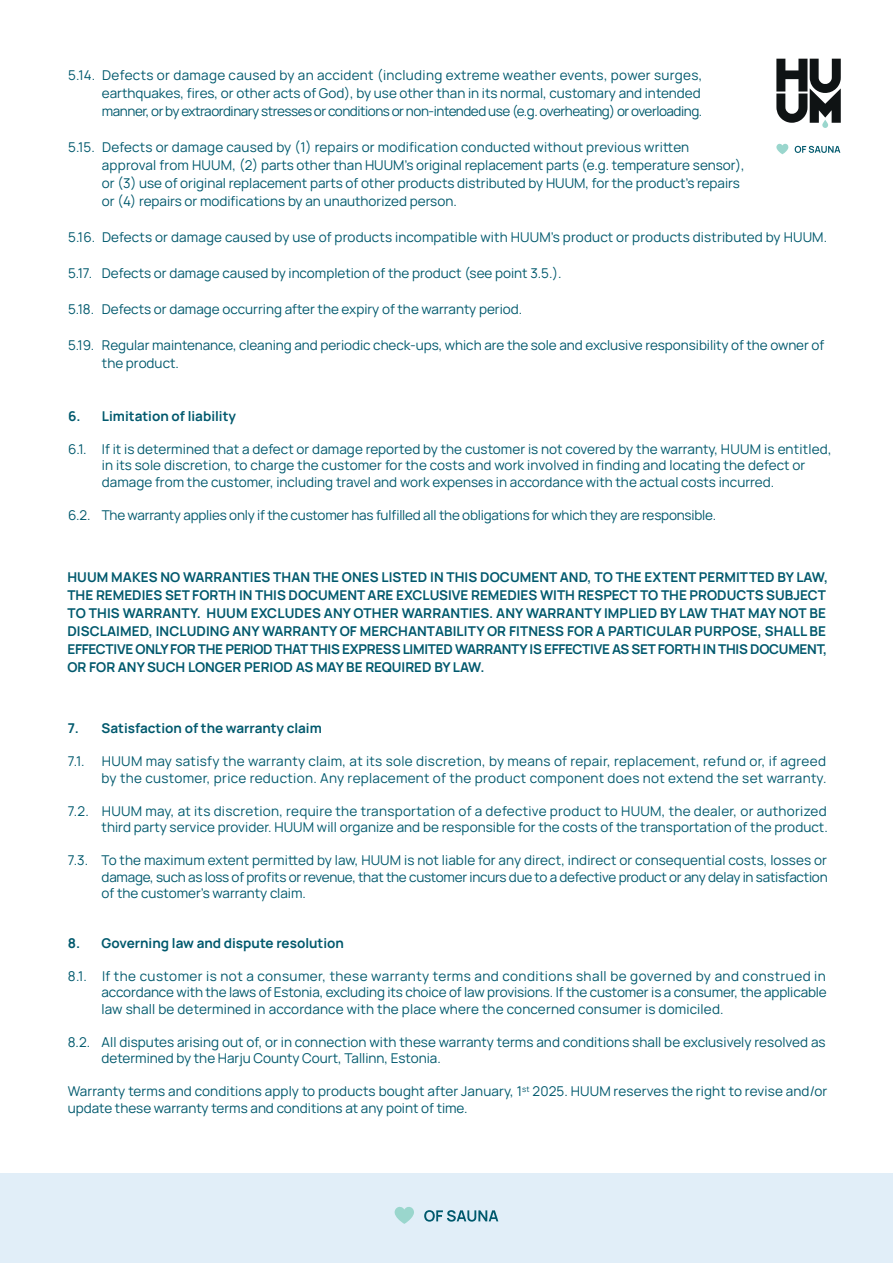
<style>
.page{position:relative;width:893px;height:1263px;background:#fff}
.page>*{position:absolute;margin:0;border:0;box-sizing:border-box;transform-origin:0 0}
.t1{font:13.5px/16.5px "Manrope";color:#00596d}
.t2{font:700 13.5px/18px "Manrope";color:#00596d}
.t3{font:13.5px/16.5px "Manrope";letter-spacing:.025em;color:#00596d}
</style>
<div class="page">
<svg style="left:776px;top:59px;width:65px;height:69px"></svg>
<svg style="left:776px;top:143px;width:13px;height:11px"></svg>
<svg style="left:795px;top:146px;width:45px;height:7px"></svg>
<div style="left:0;top:1174px;width:893px;height:89px;background:#e1eef8"></div>
<svg style="left:395px;top:1207px;width:19px;height:17px"></svg>
<svg style="left:424px;top:1210px;width:74px;height:11px"></svg>
<p class="t1" style="left:102px;top:66px;width:602px;line-height:18px;text-indent:-34px">5.14. Defects or damage caused by an accident (including extreme weather events, power surges, earthquakes, fires, or other acts of God), by use other than in its normal, customary and intended manner, or by extraordinary stresses or conditions or non-intended use (e.g. overheating) or overloading.</p>
<p class="t1" style="left:102px;top:138px;width:644px;line-height:18px;text-indent:-34px">5.15. Defects or damage caused by (1) repairs or modification conducted without previous written approval from HUUM, (2) parts other than HUUM’s original replacement parts (e.g. temperature sensor), or (3) use of original replacement parts of other products distributed by HUUM, for the product’s repairs or (4) repairs or modifications by an unauthorized person.</p>
<p class="t1" style="left:68px;top:229px;width:761px">5.16. Defects or damage caused by use of products incompatible with HUUM’s product or products distributed by HUUM.</p>
<p class="t1" style="left:68px;top:265px;width:495px">5.17. Defects or damage caused by incompletion of the product (see point 3.5.).</p>
<p class="t1" style="left:68px;top:301px;width:456px">5.18. Defects or damage occurring after the expiry of the warranty period.</p>
<p class="t1" style="left:102px;top:336px;width:724px;line-height:18px;text-indent:-34px">5.19. Regular maintenance, cleaning and periodic check-ups, which are the sole and exclusive responsibility of the owner of the product.</p>
<p class="t2" style="left:68px;top:406px;width:169px">6. Limitation of liability</p>
<p class="t1" style="left:102px;top:440px;width:731px;text-indent:-34px">6.1. If it is determined that a defect or damage reported by the customer is not covered by the warranty, HUUM is entitled, in its sole discretion, to charge the customer for the costs and work involved in finding and locating the defect or damage from the customer, including travel and work expenses in accordance with the actual costs incurred.</p>
<p class="t1" style="left:68px;top:506px;width:649px">6.2. The warranty applies only if the customer has fulfilled all the obligations for which they are responsible.</p>
<p class="t2" style="left:67px;top:567px;width:762px">HUUM MAKES NO WARRANTIES THAN THE ONES LISTED IN THIS DOCUMENT AND, TO THE EXTENT PERMITTED BY LAW, THE REMEDIES SET FORTH IN THIS DOCUMENT ARE EXCLUSIVE REMEDIES WITH RESPECT TO THE PRODUCTS SUBJECT TO THIS WARRANTY. HUUM EXCLUDES ANY OTHER WARRANTIES. ANY WARRANTY IMPLIED BY LAW THAT MAY NOT BE DISCLAIMED, INCLUDING ANY WARRANTY OF MERCHANTABILITY OR FITNESS FOR A PARTICULAR PURPOSE, SHALL BE EFFECTIVE ONLY FOR THE PERIOD THAT THIS EXPRESS LIMITED WARRANTY IS EFFECTIVE AS SET FORTH IN THIS DOCUMENT, OR FOR ANY SUCH LONGER PERIOD AS MAY BE REQUIRED BY LAW.</p>
<p class="t2" style="left:68px;top:719px;width:256px">7. Satisfaction of the warranty claim</p>
<p class="t1" style="left:68px;top:753px;width:18px">7.1.</p>
<p class="t3" style="left:102px;top:753px;width:726px">HUUM may satisfy the warranty claim, at its sole discretion, by means of repair, replacement, refund or, if agreed by the customer, price reduction. Any replacement of the product component does not extend the set warranty.</p>
<p class="t1" style="left:68px;top:802px;width:762px;text-align:right">7.2. HUUM may, at its discretion, require the transportation of a defective product to HUUM, the dealer, or authorized third party service provider. HUUM will organize and be responsible for the costs of the transportation of the product.</p>
<p class="t1" style="left:102px;top:852px;width:728px;text-align:justify;text-indent:-34px">7.3. To the maximum extent permitted by law, HUUM is not liable for any direct, indirect or consequential costs, losses or damage, such as loss of profits or revenue, that the customer incurs due to a defective product or any delay in satisfaction of the customer’s warranty claim.</p>
<p class="t2" style="left:68px;top:933px;width:278px">8. Governing law and dispute resolution</p>
<p class="t1" style="left:102px;top:967px;width:727px;text-align:justify;text-indent:-34px">8.1. If the customer is not a consumer, these warranty terms and conditions shall be governed by and construed in accordance with the laws of Estonia, excluding its choice of law provisions. If the customer is a consumer, the applicable law shall be determined in accordance with the place where the concerned consumer is domiciled.</p>
<p class="t1" style="left:102px;top:1033px;width:726px;text-indent:-34px">8.2. All disputes arising out of, or in connection with these warranty terms and conditions shall be exclusively resolved as determined by the Harju County Court, Tallinn, Estonia.</p>
<p class="t1" style="left:68px;top:1083px;width:761px">Warranty terms and conditions apply to products bought after January, 1<sup>st</sup> 2025. HUUM reserves the right to revise and/or update these warranty terms and conditions at any point of time.</p>
</div>
